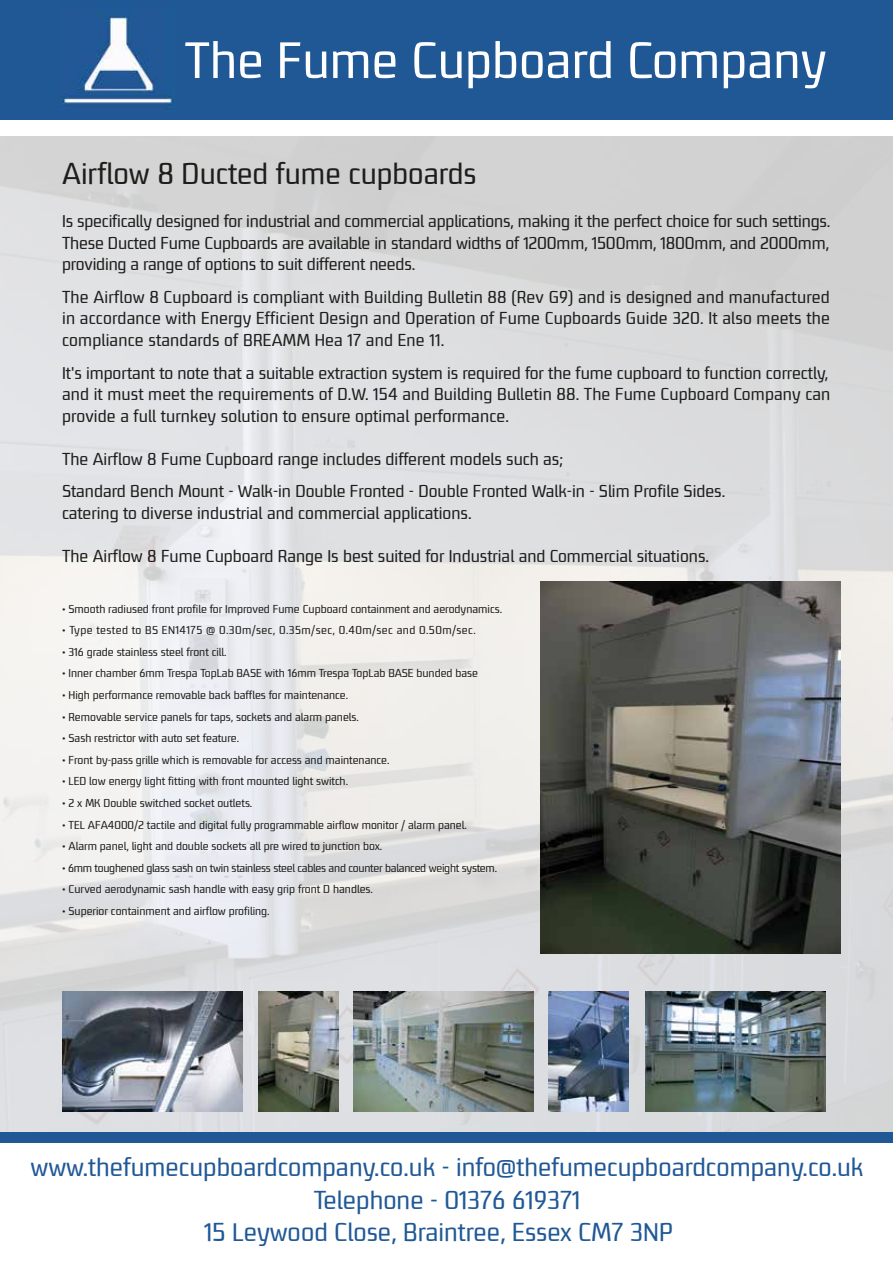
<style>
.page{position:relative;width:893px;height:1263px;background:#fff}
.page>*{position:absolute;margin:0;border:0;box-sizing:border-box;transform-origin:0 0}
.t1{font:54px "AM Sans One W00";color:#fff}
.t2{font:31.5px "AM Sans One W00";color:#1d1d1b}
.t3{font:27px "AM Sans One W00";color:#205896}
.t4{font:18px/21.6px "AM Sans One W00";color:#1d1d1b;text-align:justify}
.t5{font:12px "AM Sans One W00";color:#1d1d1b}
.t6{font:12px "AM Sans One W00";letter-spacing:-.02em;color:#1d1d1b}
.t7{font:12px "AM Sans One W00";letter-spacing:.035em;color:#1d1d1b}
</style>
<div class="page">
<img style="left:0;top:136px;width:893px;height:996px">
<div style="left:0;top:0;width:893px;height:128px;background:#205896"></div>
<div style="left:0;top:120px;width:893px;height:15px;background:#fff"></div>
<div style="left:0;top:1133px;width:893px;height:10px;background:#205896"></div>
<img style="left:259px;top:991px;width:80px;height:120px">
<img style="left:548px;top:991px;width:80px;height:120px">
<img style="left:63px;top:991px;width:180px;height:120px">
<img style="left:645px;top:991px;width:180px;height:120px">
<img style="left:353px;top:991px;width:180px;height:120px">
<img style="left:540px;top:581px;width:300px;height:373px">
<img style="left:61px;top:7px;width:113px;height:102px">
<h1 class="t1" style="left:185px;top:30px;width:643px">The Fume Cupboard Company</h1>
<h2 class="t2" style="left:62px;top:156px;width:416px">Airflow 8 Ducted fume cupboards</h2>
<p class="t4" style="left:62px;top:210px;width:770px">Is specifically designed for industrial and commercial applications, making it the perfect choice for such settings.<br>These Ducted Fume Cupboards are available in standard widths of 1200mm, 1500mm, 1800mm, and 2000mm, providing a range of options to suit different needs.</p>
<p class="t4" style="left:62px;top:286px;width:769px">The Airflow 8 Cupboard is compliant with Building Bulletin 88 (Rev G9) and is designed and manufactured in accordance with Energy Efficient Design and Operation of Fume Cupboards Guide 320. It also meets the compliance standards of BREAMM Hea 17 and Ene 11.</p>
<p class="t4" style="left:62px;top:362px;width:770px">It's important to note that a suitable extraction system is required for the fume cupboard to function correctly, and it must meet the requirements of D.W. 154 and Building Bulletin 88. The Fume Cupboard Company can provide a full turnkey solution to ensure optimal performance.</p>
<p class="t4" style="left:62px;top:443px;width:665px;line-height:32.4px">The Airflow 8 Fume Cupboard range includes different models such as;<br>Standard Bench Mount - Walk-in Double Fronted - Double Fronted Walk-in - Slim Profile Sides.</p>
<p class="t4" style="left:62px;top:502px;width:411px">catering to diverse industrial and commercial applications.</p>
<p class="t4" style="left:62px;top:545px;width:648px">The Airflow 8 Fume Cupboard Range Is best suited for Industrial and Commercial situations.</p>
<p class="t5" style="left:62px;top:602px;width:442px">• Smooth radiused front profile for Improved Fume Cupboard containment and aerodynamics.</p>
<p class="t7" style="left:62px;top:623px;width:415px">• Type tested to BS EN14175 @ 0.30m/sec, 0.35m/sec, 0.40m/sec and 0.50m/sec.</p>
<p class="t5" style="left:62px;top:645px;width:166px">• 316 grade stainless steel front cill.</p>
<p class="t5" style="left:62px;top:667px;width:418px">• Inner chamber 6mm Trespa TopLab BASE with 16mm Trespa TopLab BASE bunded base</p>
<p class="t5" style="left:62px;top:688px;width:288px">• High performance removable back baffles for maintenance.</p>
<p class="t5" style="left:62px;top:710px;width:298px">• Removable service panels for taps, sockets and alarm panels.</p>
<p class="t5" style="left:62px;top:731px;width:179px">• Sash restrictor with auto set feature.</p>
<p class="t5" style="left:62px;top:753px;width:329px">• Front by-pass grille which is removable for access and maintenance.</p>
<p class="t5" style="left:62px;top:775px;width:287px">• LED low energy light fitting with front mounted light switch.</p>
<p class="t5" style="left:62px;top:796px;width:192px">• 2 x MK Double switched socket outlets.</p>
<p class="t5" style="left:62px;top:818px;width:406px">• TEL AFA4000/2 tactile and digital fully programmable airflow monitor / alarm panel.</p>
<p class="t5" style="left:62px;top:839px;width:322px">• Alarm panel, light and double sockets all pre wired to junction box.</p>
<p class="t6" style="left:62px;top:861px;width:436px">• 6mm toughened glass sash on twin stainless steel cables and counter balanced weight system.</p>
<p class="t5" style="left:62px;top:883px;width:312px">• Curved aerodynamic sash handle with easy grip front D handles.</p>
<p class="t5" style="left:62px;top:904px;width:209px">• Superior containment and airflow profiling.</p>
<h3 class="t3" style="left:30px;top:1152px;width:835px">www.thefumecupboardcompany.co.uk - info@thefumecupboardcompany.co.uk</h3>
<h3 class="t3" style="left:314px;top:1185px;width:268px">Telephone - 01376 619371</h3>
<h3 class="t3" style="left:204px;top:1217px;width:471px">15 Leywood Close, Braintree, Essex CM7 3NP</h3>
</div>
